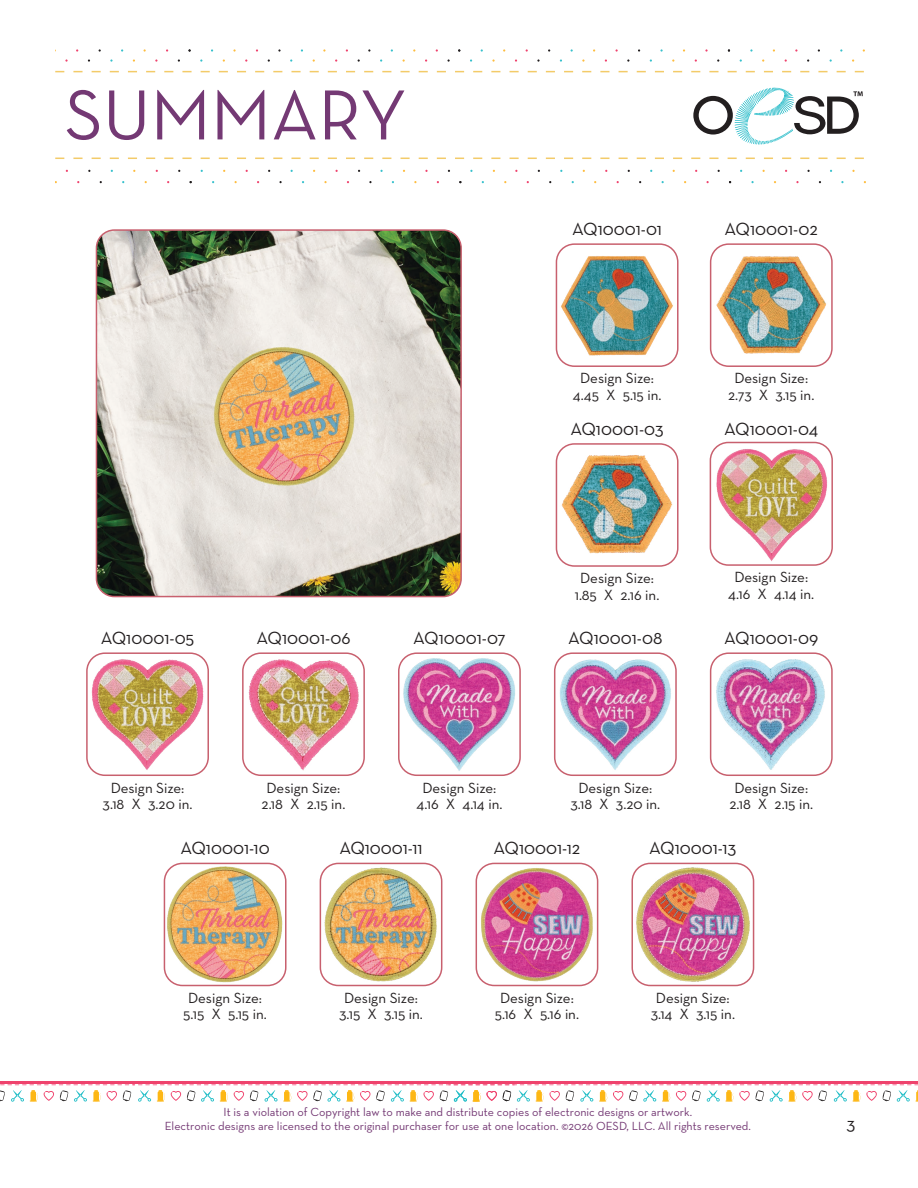
<style>
.page{position:relative;width:918px;height:1188px;background:#fff}
.page>*{position:absolute;margin:0;border:0;box-sizing:border-box;transform-origin:0 0}
.t1{font:72px "Neutra Text";color:#743974}
.t2{font:18px "Neutra Text";color:#231f20}
.t3{font:15px/16.5px "Neutra Text";color:#231f20;text-align:center}
.t4{font:12px/14.4px "Neutra Text";color:#743974;text-align:center}
</style>
<div class="page">
<img style="left:96px;top:232px;width:365px;height:365px">
<div style="left:96px;top:229px;width:366px;height:368px;border:2px solid #c8606e;border-radius:18px"></div>
<img style="left:556px;top:446px;width:120px;height:118px">
<div style="left:556px;top:443px;width:123px;height:124px;border:2px solid #c8606e;border-radius:18px"></div>
<img style="left:711px;top:246px;width:119px;height:120px">
<div style="left:710px;top:243px;width:123px;height:124px;border:2px solid #c8606e;border-radius:18px"></div>
<img style="left:556px;top:246px;width:120px;height:120px">
<div style="left:556px;top:243px;width:123px;height:124px;border:2px solid #c8606e;border-radius:18px"></div>
<img style="left:710px;top:442px;width:122px;height:123px">
<div style="left:710px;top:442px;width:123px;height:124px;border:2px solid #c8606e;border-radius:18px"></div>
<img style="left:89px;top:655px;width:119px;height:120px">
<div style="left:86px;top:652px;width:123px;height:124px;border:2px solid #c8606e;border-radius:18px"></div>
<img style="left:245px;top:655px;width:117px;height:120px">
<div style="left:242px;top:652px;width:123px;height:124px;border:2px solid #c8606e;border-radius:18px"></div>
<img style="left:399px;top:655px;width:119px;height:120px">
<div style="left:398px;top:652px;width:123px;height:124px;border:2px solid #c8606e;border-radius:18px"></div>
<img style="left:555px;top:655px;width:119px;height:120px">
<div style="left:554px;top:652px;width:123px;height:124px;border:2px solid #c8606e;border-radius:18px"></div>
<img style="left:711px;top:655px;width:119px;height:120px">
<div style="left:710px;top:652px;width:123px;height:124px;border:2px solid #c8606e;border-radius:18px"></div>
<img style="left:164px;top:863px;width:120px;height:123px">
<div style="left:164px;top:863px;width:123px;height:123px;border:2px solid #c8606e;border-radius:18px"></div>
<img style="left:320px;top:863px;width:122px;height:123px">
<div style="left:320px;top:863px;width:122px;height:123px;border:2px solid #c8606e;border-radius:18px"></div>
<img style="left:476px;top:863px;width:122px;height:123px">
<div style="left:476px;top:863px;width:122px;height:123px;border:2px solid #c8606e;border-radius:18px"></div>
<img style="left:634px;top:863px;width:120px;height:123px">
<div style="left:631px;top:863px;width:123px;height:123px;border:2px solid #c8606e;border-radius:18px"></div>
<svg style="left:55px;top:71px;width:809px;height:2px"></svg>
<svg style="left:55px;top:158px;width:809px;height:1px"></svg>
<hr style="left:449px;top:1081px;width:381px;height:2px;background:#ef436d">
<hr style="left:829px;top:1081px;width:89px;height:2px;background:#ef436d">
<svg style="left:825px;top:1084px;width:93px;height:18px"></svg>
<hr style="left:0;top:1081px;width:134px;height:2px;background:#ef436d">
<hr style="left:133px;top:1081px;width:381px;height:2px;background:#ef436d">
<svg style="left:0;top:1084px;width:440px;height:18px"></svg>
<svg style="left:440px;top:1084px;width:385px;height:18px"></svg>
<svg style="left:693px;top:87px;width:170px;height:58px"></svg>
<h1 class="t1" style="left:65px;top:71px;width:344px">SUMMARY</h1>
<p class="t2" style="left:572px;top:218px;width:91px">AQ10001-01</p>
<p class="t2" style="left:725px;top:218px;width:95px">AQ10001-02</p>
<p class="t3" style="left:573px;top:370px;width:90px">Design Size:<br>4.45 X 5.15 in.</p>
<p class="t3" style="left:728px;top:370px;width:88px">Design Size:<br>2.73 X 3.15 in.</p>
<p class="t2" style="left:570px;top:418px;width:95px">AQ10001-03</p>
<p class="t2" style="left:724px;top:418px;width:96px">AQ10001-04</p>
<p class="t2" style="left:101px;top:627px;width:95px">AQ10001-05</p>
<p class="t3" style="left:103px;top:779px;width:91px">Design Size:<br>3.18 X 3.20 in.</p>
<p class="t2" style="left:256px;top:627px;width:96px">AQ10001-06</p>
<p class="t3" style="left:262px;top:779px;width:85px">Design Size:<br>2.18 X 2.15 in.</p>
<p class="t2" style="left:413px;top:627px;width:94px">AQ10001-07</p>
<p class="t3" style="left:416px;top:779px;width:88px">Design Size:<br>4.16 X 4.14 in.</p>
<p class="t3" style="left:575px;top:570px;width:86px">Design Size:<br>1.85 X 2.16 in.</p>
<p class="t3" style="left:728px;top:569px;width:88px">Design Size:<br>4.16 X 4.14 in.</p>
<p class="t2" style="left:568px;top:627px;width:96px">AQ10001-08</p>
<p class="t3" style="left:570px;top:779px;width:91px">Design Size:<br>3.18 X 3.20 in.</p>
<p class="t2" style="left:724px;top:627px;width:96px">AQ10001-09</p>
<p class="t3" style="left:729px;top:779px;width:85px">Design Size:<br>2.18 X 2.15 in.</p>
<p class="t2" style="left:180px;top:837px;width:91px">AQ10001-10</p>
<p class="t2" style="left:339px;top:837px;width:85px">AQ10001-11</p>
<p class="t2" style="left:494px;top:837px;width:88px">AQ10001-12</p>
<p class="t2" style="left:649px;top:837px;width:89px">AQ10001-13</p>
<p class="t3" style="left:183px;top:989px;width:85px">Design Size:<br>5.15 X 5.15 in.</p>
<p class="t3" style="left:339px;top:989px;width:85px">Design Size:<br>3.15 X 3.15 in.</p>
<p class="t3" style="left:495px;top:989px;width:86px">Design Size:<br>5.16 X 5.16 in.</p>
<p class="t3" style="left:651px;top:989px;width:86px">Design Size:<br>3.14 X 3.15 in.</p>
<p class="t4" style="left:165px;top:1104px;width:588px">It is a violation of Copyright law to make and distribute copies of electronic designs or artwork.<br>Electronic designs are licensed to the original purchaser for use at one location. ©2026 OESD, LLC. All rights reserved.</p>
<p class="t2" style="left:846px;top:1113px;width:10px">3</p>
</div>
